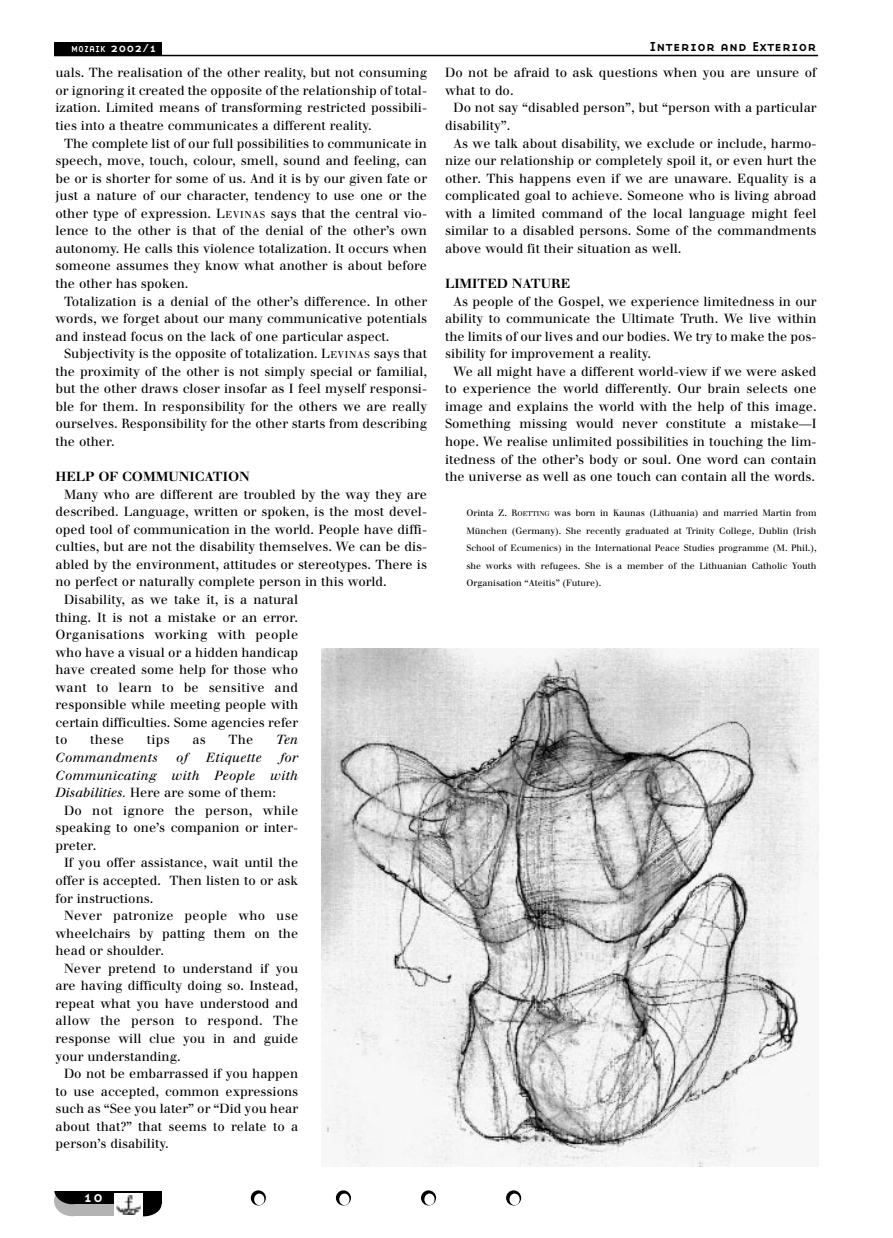
<style>
.page{position:relative;width:893px;height:1238px;background:#fff}
.page>*{position:absolute;margin:0;border:0;box-sizing:border-box;transform-origin:0 0}
.t1{font:15px "Base Nine Small Caps";color:#fff}
.t2{font:13.5px "Base Nine Small Caps";color:#000}
.t3{font:12.9px/17.5px "Walbaum";color:#000;text-align:justify}
.t4{font:italic 12.9px/17.5px "Walbaum";letter-spacing:.02em;color:#000;text-align:justify}
.t5{font:12.9px "Walbaum";letter-spacing:.02em;color:#000}
.t6{font:700 12.9px "Walbaum";color:#000}
.t7{font:9px/17.5px "Walbaum";color:#000;text-align:justify}
.t8{font:9px "Base Nine Small Caps";color:#fff}
.s1{font-size:12px}
.s2{font-size:9.6px}
.s3{font-style:normal}
.s4{font-size:6.75px}
</style>
<div class="page">
<svg style="left:251px;top:1190px;width:15px;height:15px"></svg>
<div style="left:254px;top:1193px;width:10px;height:12px;background:#fff;border-radius:50%"></div>
<svg style="left:336px;top:1190px;width:15px;height:15px"></svg>
<div style="left:339px;top:1193px;width:10px;height:12px;background:#fff;border-radius:50%"></div>
<svg style="left:421px;top:1190px;width:15px;height:15px"></svg>
<div style="left:424px;top:1193px;width:10px;height:12px;background:#fff;border-radius:50%"></div>
<svg style="left:506px;top:1190px;width:15px;height:15px"></svg>
<div style="left:509px;top:1193px;width:10px;height:12px;background:#fff;border-radius:50%"></div>
<div style="left:54px;top:1185px;width:36px;height:31px;background:#b3b3b3;border-radius:50%"></div>
<div style="left:74px;top:1194px;width:71px;height:22px;background:#b3b3b3"></div>
<div style="left:54px;top:42px;width:108px;height:13px;background:#000"></div>
<hr style="left:54px;top:55px;width:764px;height:1px;background:#000">
<div style="left:125px;top:1191px;width:36px;height:25px;background:#000;border-radius:50%"></div>
<div style="left:54px;top:1173px;width:36px;height:31px;background:#000;border-radius:50%"></div>
<div style="left:72px;top:1191px;width:89px;height:13px;background:#000"></div>
<div style="left:114px;top:1193px;width:28px;height:28px;background:#fff"></div>
<svg style="left:122px;top:1214px;width:14px;height:1px"></svg>
<img style="left:116px;top:1195px;width:24px;height:19px">
<div style="left:54px;top:1173px;width:37px;height:18px;background:#fff"></div>
<img style="left:322px;top:648px;width:496px;height:518px">
<p class="t8" style="left:71px;top:44px;width:88px">MOZAIK <span class="s1">2002/1</span></p>
<p class="t2" style="left:649px;top:39px;width:169px">Interior and Exterior</p>
<p class="t3" style="left:56px;top:65px;width:373px">uals. The realisation of the other reality, but not consuming or ignoring it created the opposite of the relationship of total&shy;ization. Limited means of transforming restricted possibili&shy;ties into a theatre communicates a different reality.</p>
<p class="t3" style="left:55px;top:135px;width:373px;text-indent:9px">The complete list of our full possibilities to communicate in speech, move, touch, colour, smell, sound and feeling, can be or is shorter for some of us. And it is by our given fate or just a nature of our character, tendency to use one or the other type of expression. L<span class="s2">EVINAS</span> says that the central vio&shy;lence to the other is that of the denial of the other’s own autonomy. He calls this violence totalization. It occurs when someone assumes they know what another is about before the other has spoken.</p>
<p class="t3" style="left:55px;top:293px;width:373px;text-indent:9px">Totalization is a denial of the other’s difference. In other words, we forget about our many communicative potentials and instead focus on the lack of one particular aspect.</p>
<p class="t3" style="left:55px;top:346px;width:373px;text-indent:9px">Subjectivity is the opposite of totalization. L<span class="s2">EVINAS</span> says that the proximity of the other is not simply special or familial, but the other draws closer insofar as I feel myself responsi&shy;ble for them. In responsibility for the others we are really ourselves. Responsibility for the other starts from describing the other.</p>
<p class="t6" style="left:55px;top:472px;width:196px">HELP OF COMMUNICATION</p>
<p class="t3" style="left:64px;top:486px;width:364px">Many who are different are troubled by the way they are</p>
<p class="t3" style="left:55px;top:504px;width:373px">described. Language, written or spoken, is the most devel-</p>
<p class="t3" style="left:55px;top:522px;width:373px">oped tool of communication in the world. People have diffi-</p>
<p class="t3" style="left:55px;top:539px;width:373px">culties, but are not the disability themselves. We can be dis-</p>
<p class="t3" style="left:55px;top:557px;width:373px">abled by the environment, attitudes or stereotypes. There is</p>
<p class="t3" style="left:55px;top:574px;width:333px">no perfect or naturally complete person in this world.</p>
<p class="t3" style="left:64px;top:592px;width:236px">Disability, as we take it, is a natural</p>
<p class="t3" style="left:55px;top:609px;width:244px">thing. It is not a mistake or an error.</p>
<p class="t5" style="left:55px;top:630px;width:244px">Organisations working with people</p>
<p class="t3" style="left:55px;top:644px;width:244px">who have a visual or a hidden handicap</p>
<p class="t3" style="left:55px;top:662px;width:244px">have created some help for those who</p>
<p class="t5" style="left:55px;top:682px;width:244px">want to learn to be sensitive and</p>
<p class="t3" style="left:55px;top:697px;width:244px">responsible while meeting people with</p>
<p class="t3" style="left:55px;top:715px;width:244px">certain difficulties. Some agencies refer</p>
<p class="t3" style="left:55px;top:732px;width:13px">to</p>
<p class="t3" style="left:90px;top:732px;width:35px">these</p>
<p class="t3" style="left:147px;top:732px;width:24px">tips</p>
<p class="t3" style="left:192px;top:732px;width:15px">as</p>
<p class="t3" style="left:228px;top:732px;width:26px">The</p>
<p class="t4" style="left:276px;top:732px;width:24px">Ten</p>
<p class="t4" style="left:55px;top:750px;width:104px">Commandments</p>
<p class="t4" style="left:176px;top:750px;width:13px">of</p>
<p class="t4" style="left:206px;top:750px;width:57px">Etiquette</p>
<p class="t4" style="left:55px;top:750px;width:244px;text-indent:225px">for Communicating with People with Disabilities. <span class="s3">Here are some of them:</span></p>
<p class="t3" style="left:55px;top:802px;width:244px;text-indent:9px">Do not ignore the person, while speaking to one’s companion or inter&shy;preter.</p>
<p class="t3" style="left:55px;top:855px;width:244px;text-indent:9px">If you offer assistance, wait until the offer is accepted. Then listen to or ask for instructions.</p>
<p class="t3" style="left:55px;top:908px;width:244px;text-indent:9px">Never patronize people who use wheelchairs by patting them on the head or shoulder.</p>
<p class="t3" style="left:55px;top:960px;width:244px;text-indent:9px">Never pretend to understand if you are having difficulty doing so. Instead, repeat what you have understood and allow the person to respond. The response will clue you in and guide your understanding.</p>
<p class="t3" style="left:55px;top:1066px;width:244px;text-indent:9px">Do not be embarrassed if you happen to use accepted, common expressions such as “See you later” or “Did you hear about that?” that seems to relate to a person’s disability.</p>
<p class="t1" style="left:83px;top:1188px;width:21px">10</p>
<p class="t3" style="left:445px;top:65px;width:373px">Do not be afraid to ask questions when you are unsure of what to do.</p>
<p class="t3" style="left:445px;top:100px;width:373px;text-indent:9px">Do not say “disabled person”, but “person with a particular disability”.</p>
<p class="t3" style="left:445px;top:136px;width:373px;text-indent:9px">As we talk about disability, we exclude or include, harmo&shy;nize our relationship or completely spoil it, or even hurt the other. This happens even if we are unaware. Equality is a complicated goal to achieve. Someone who is living abroad with a limited command of the local language might feel similar to a disabled persons. Some of the commandments above would fit their situation as well.</p>
<p class="t6" style="left:445px;top:279px;width:126px">LIMITED NATURE</p>
<p class="t3" style="left:445px;top:293px;width:373px;text-indent:9px">As people of the Gospel, we experience limitedness in our ability to communicate the Ultimate Truth. We live within the limits of our lives and our bodies. We try to make the pos&shy;sibility for improvement a reality.</p>
<p class="t3" style="left:445px;top:364px;width:373px;text-indent:9px">We all might have a different world-view if we were asked to experience the world differently. Our brain selects one image and explains the world with the help of this image.<br>Something missing would never constitute a mistake—I hope. We realise unlimited possibilities in touching the lim&shy;itedness of the other’s body or soul. One word can contain the universe as well as one touch can contain all the words.</p>
<p class="t7" style="left:466px;top:505px;width:352px">Orinta Z. R<span class="s4">OETTING</span> was born in Kaunas (Lithuania) and married Martin from München (Germany). She recently graduated at Trinity College, Dublin (Irish School of Ecumenics) in the International Peace Studies programme (M. Phil.), she works with refugees. She is a member of the Lithuanian Catholic Youth Organisation “Ateitis” (Future).</p>
</div>
